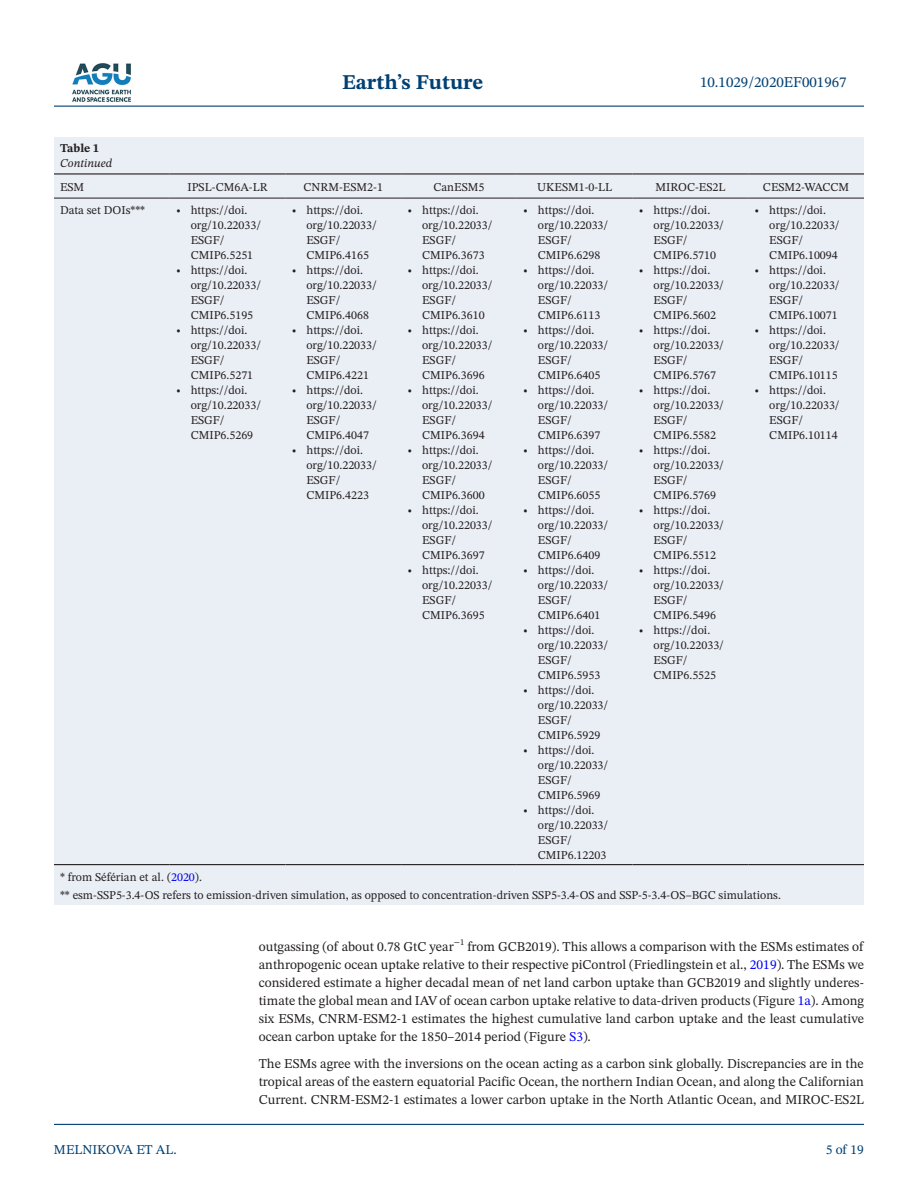
<style>
.page{position:relative;width:918px;height:1188px;background:#fff}
.page>*{position:absolute;margin:0;border:0;box-sizing:border-box;transform-origin:0 0}
.t1{font:700 21px "STIX Two Text";color:#004073}
.t2{font:15px "STIX Two Text";color:#004073}
.t3{font:13.5px/18px "STIX Two Text";color:#231f20;text-align:justify}
.t4{font:13.5px "STIX Two Text";color:#004073}
.t5{font:12px/15px "STIX Two Text";color:#231f20}
.t6{font:italic 12px "STIX Two Text";color:#231f20}
.t7{font:700 12px "STIX Two Text";color:#231f20}
.t8{font:8.7px "STIX Two Text";color:#231f20}
.s1{color:#00f}
</style>
<div class="page">
<hr style="left:54px;top:106px;width:810px;height:1px;background:#004073">
<hr style="left:54px;top:1124px;width:810px;height:1px;background:#004073">
<img style="left:72px;top:63px;width:59px;height:39px">
<div style="left:54px;top:137px;width:810px;height:36px;background:#eaeef5"></div>
<div style="left:54px;top:173px;width:810px;height:732px;background:#eaeef5"></div>
<hr style="left:54px;top:173px;width:116px;height:2px;background:#231f20">
<hr style="left:54px;top:198px;width:116px;height:1px;background:#231f20">
<hr style="left:170px;top:173px;width:115px;height:2px;background:#231f20">
<hr style="left:170px;top:198px;width:115px;height:1px;background:#231f20">
<hr style="left:285px;top:173px;width:116px;height:2px;background:#231f20">
<hr style="left:285px;top:198px;width:116px;height:1px;background:#231f20">
<hr style="left:401px;top:173px;width:116px;height:2px;background:#231f20">
<hr style="left:401px;top:198px;width:116px;height:1px;background:#231f20">
<hr style="left:517px;top:173px;width:116px;height:2px;background:#231f20">
<hr style="left:517px;top:198px;width:116px;height:1px;background:#231f20">
<hr style="left:633px;top:173px;width:115px;height:2px;background:#231f20">
<hr style="left:633px;top:198px;width:115px;height:1px;background:#231f20">
<hr style="left:748px;top:173px;width:116px;height:2px;background:#231f20">
<hr style="left:748px;top:198px;width:116px;height:1px;background:#231f20">
<hr style="left:54px;top:864px;width:116px;height:1px;background:#231f20">
<hr style="left:170px;top:864px;width:115px;height:1px;background:#231f20">
<hr style="left:285px;top:864px;width:116px;height:1px;background:#231f20">
<hr style="left:401px;top:864px;width:116px;height:1px;background:#231f20">
<hr style="left:517px;top:864px;width:116px;height:1px;background:#231f20">
<hr style="left:633px;top:864px;width:115px;height:1px;background:#231f20">
<hr style="left:748px;top:864px;width:116px;height:1px;background:#231f20">
<h1 class="t1" style="left:342px;top:67px;width:143px">Earth’s Future</h1>
<p class="t2" style="left:700px;top:72px;width:148px">10.1029/2020EF001967</p>
<p class="t7" style="left:60px;top:140px;width:41px">Table 1</p>
<p class="t6" style="left:60px;top:155px;width:54px">Continued</p>
<p class="t5" style="left:60px;top:179px;width:26px">ESM</p>
<p class="t5" style="left:188px;top:179px;width:82px">IPSL-CM6A-LR</p>
<p class="t5" style="left:304px;top:179px;width:81px">CNRM-ESM2-1</p>
<p class="t5" style="left:434px;top:179px;width:52px">CanESM5</p>
<p class="t5" style="left:537px;top:179px;width:77px">UKESM1-0-LL</p>
<p class="t5" style="left:655px;top:179px;width:71px">MIROC-ES2L</p>
<p class="t5" style="left:763px;top:179px;width:88px">CESM2-WACCM</p>
<p class="t5" style="left:60px;top:202px;width:87px">Data set DOIs***</p>
<p class="t5" style="left:191px;top:202px;width:72px;text-indent:-15px">• https://doi. org/10.22033/<br>ESGF/<br>CMIP6.5251</p>
<p class="t5" style="left:191px;top:262px;width:72px;text-indent:-15px">• https://doi. org/10.22033/<br>ESGF/<br>CMIP6.5195</p>
<p class="t5" style="left:191px;top:322px;width:72px;text-indent:-15px">• https://doi. org/10.22033/<br>ESGF/<br>CMIP6.5271</p>
<p class="t5" style="left:191px;top:382px;width:72px;text-indent:-15px">• https://doi. org/10.22033/<br>ESGF/<br>CMIP6.5269</p>
<p class="t5" style="left:306px;top:202px;width:72px;text-indent:-15px">• https://doi. org/10.22033/<br>ESGF/<br>CMIP6.4165</p>
<p class="t5" style="left:306px;top:262px;width:72px;text-indent:-15px">• https://doi. org/10.22033/<br>ESGF/<br>CMIP6.4068</p>
<p class="t5" style="left:306px;top:322px;width:72px;text-indent:-15px">• https://doi. org/10.22033/<br>ESGF/<br>CMIP6.4221</p>
<p class="t5" style="left:306px;top:382px;width:72px;text-indent:-15px">• https://doi. org/10.22033/<br>ESGF/<br>CMIP6.4047</p>
<p class="t5" style="left:306px;top:442px;width:72px;text-indent:-15px">• https://doi. org/10.22033/<br>ESGF/<br>CMIP6.4223</p>
<p class="t5" style="left:422px;top:202px;width:72px;text-indent:-15px">• https://doi. org/10.22033/<br>ESGF/<br>CMIP6.3673</p>
<p class="t5" style="left:422px;top:262px;width:72px;text-indent:-15px">• https://doi. org/10.22033/<br>ESGF/<br>CMIP6.3610</p>
<p class="t5" style="left:422px;top:322px;width:72px;text-indent:-15px">• https://doi. org/10.22033/<br>ESGF/<br>CMIP6.3696</p>
<p class="t5" style="left:422px;top:382px;width:72px;text-indent:-15px">• https://doi. org/10.22033/<br>ESGF/<br>CMIP6.3694</p>
<p class="t5" style="left:422px;top:442px;width:72px;text-indent:-15px">• https://doi. org/10.22033/<br>ESGF/<br>CMIP6.3600</p>
<p class="t5" style="left:422px;top:502px;width:72px;text-indent:-15px">• https://doi. org/10.22033/<br>ESGF/<br>CMIP6.3697</p>
<p class="t5" style="left:422px;top:562px;width:72px;text-indent:-15px">• https://doi. org/10.22033/<br>ESGF/<br>CMIP6.3695</p>
<p class="t5" style="left:538px;top:202px;width:72px;text-indent:-15px">• https://doi. org/10.22033/<br>ESGF/<br>CMIP6.6298</p>
<p class="t5" style="left:538px;top:262px;width:72px;text-indent:-15px">• https://doi. org/10.22033/<br>ESGF/<br>CMIP6.6113</p>
<p class="t5" style="left:538px;top:322px;width:72px;text-indent:-15px">• https://doi. org/10.22033/<br>ESGF/<br>CMIP6.6405</p>
<p class="t5" style="left:538px;top:382px;width:72px;text-indent:-15px">• https://doi. org/10.22033/<br>ESGF/<br>CMIP6.6397</p>
<p class="t5" style="left:538px;top:442px;width:72px;text-indent:-15px">• https://doi. org/10.22033/<br>ESGF/<br>CMIP6.6055</p>
<p class="t5" style="left:538px;top:502px;width:72px;text-indent:-15px">• https://doi. org/10.22033/<br>ESGF/<br>CMIP6.6409</p>
<p class="t5" style="left:538px;top:562px;width:72px;text-indent:-15px">• https://doi. org/10.22033/<br>ESGF/<br>CMIP6.6401</p>
<p class="t5" style="left:538px;top:622px;width:72px;text-indent:-15px">• https://doi. org/10.22033/<br>ESGF/<br>CMIP6.5953</p>
<p class="t5" style="left:538px;top:682px;width:72px;text-indent:-15px">• https://doi. org/10.22033/<br>ESGF/<br>CMIP6.5929</p>
<p class="t5" style="left:538px;top:742px;width:72px;text-indent:-15px">• https://doi. org/10.22033/<br>ESGF/<br>CMIP6.5969</p>
<p class="t5" style="left:538px;top:802px;width:72px;text-indent:-15px">• https://doi. org/10.22033/<br>ESGF/<br>CMIP6.12203</p>
<p class="t5" style="left:654px;top:202px;width:72px;text-indent:-15px">• https://doi. org/10.22033/<br>ESGF/<br>CMIP6.5710</p>
<p class="t5" style="left:654px;top:262px;width:72px;text-indent:-15px">• https://doi. org/10.22033/<br>ESGF/<br>CMIP6.5602</p>
<p class="t5" style="left:654px;top:322px;width:72px;text-indent:-15px">• https://doi. org/10.22033/<br>ESGF/<br>CMIP6.5767</p>
<p class="t5" style="left:654px;top:382px;width:72px;text-indent:-15px">• https://doi. org/10.22033/<br>ESGF/<br>CMIP6.5582</p>
<p class="t5" style="left:654px;top:442px;width:72px;text-indent:-15px">• https://doi. org/10.22033/<br>ESGF/<br>CMIP6.5769</p>
<p class="t5" style="left:654px;top:502px;width:72px;text-indent:-15px">• https://doi. org/10.22033/<br>ESGF/<br>CMIP6.5512</p>
<p class="t5" style="left:654px;top:562px;width:72px;text-indent:-15px">• https://doi. org/10.22033/<br>ESGF/<br>CMIP6.5496</p>
<p class="t5" style="left:654px;top:622px;width:72px;text-indent:-15px">• https://doi. org/10.22033/<br>ESGF/<br>CMIP6.5525</p>
<p class="t5" style="left:769px;top:202px;width:72px;text-indent:-15px">• https://doi. org/10.22033/<br>ESGF/<br>CMIP6.10094</p>
<p class="t5" style="left:769px;top:262px;width:72px;text-indent:-15px">• https://doi. org/10.22033/<br>ESGF/<br>CMIP6.10071</p>
<p class="t5" style="left:769px;top:322px;width:72px;text-indent:-15px">• https://doi. org/10.22033/<br>ESGF/<br>CMIP6.10115</p>
<p class="t5" style="left:769px;top:382px;width:72px;text-indent:-15px">• https://doi. org/10.22033/<br>ESGF/<br>CMIP6.10114</p>
<p class="t5" style="left:60px;top:869px;width:722px;line-height:17.2px">* from Séférian et al. (<span class="s1">2020</span>).<br>** esm-SSP5-3.4-OS refers to emission-driven simulation, as opposed to concentration-driven SSP5-3.4-OS and SSP-5-3.4-OS–BGC simulations.</p>
<p class="t4" style="left:54px;top:1140px;width:124px">MELNIKOVA ET AL.</p>
<p class="t3" style="left:259px;top:937px;width:197px">outgassing (of about 0.78 GtC year</p>
<p class="t8" style="left:454px;top:936px;width:12px">−1</p>
<p class="t3" style="left:259px;top:937px;width:607px;text-indent:209px">from GCB2019). This allows a comparison with the ESMs estimates of anthropogenic ocean uptake relative to their respective piControl (Friedlingstein et al., <span class="s1">2019</span>). The ESMs we considered estimate a higher decadal mean of net land carbon uptake than GCB2019 and slightly underes&shy;timate the global mean and IAV of ocean carbon uptake relative to data-driven products (Figure <span class="s1">1a</span>). Among six ESMs, CNRM-ESM2-1 estimates the highest cumulative land carbon uptake and the least cumulative ocean carbon uptake for the 1850–2014 period (Figure <span class="s1">S3</span>).</p>
<p class="t3" style="left:259px;top:1054px;width:607px">The ESMs agree with the inversions on the ocean acting as a carbon sink globally. Discrepancies are in the tropical areas of the eastern equatorial Pacific Ocean, the northern Indian Ocean, and along the Californian Current. CNRM-ESM2-1 estimates a lower carbon uptake in the North Atlantic Ocean, and MIROC-ES2L</p>
<p class="t4" style="left:826px;top:1140px;width:40px">5 of 19</p>
</div>
